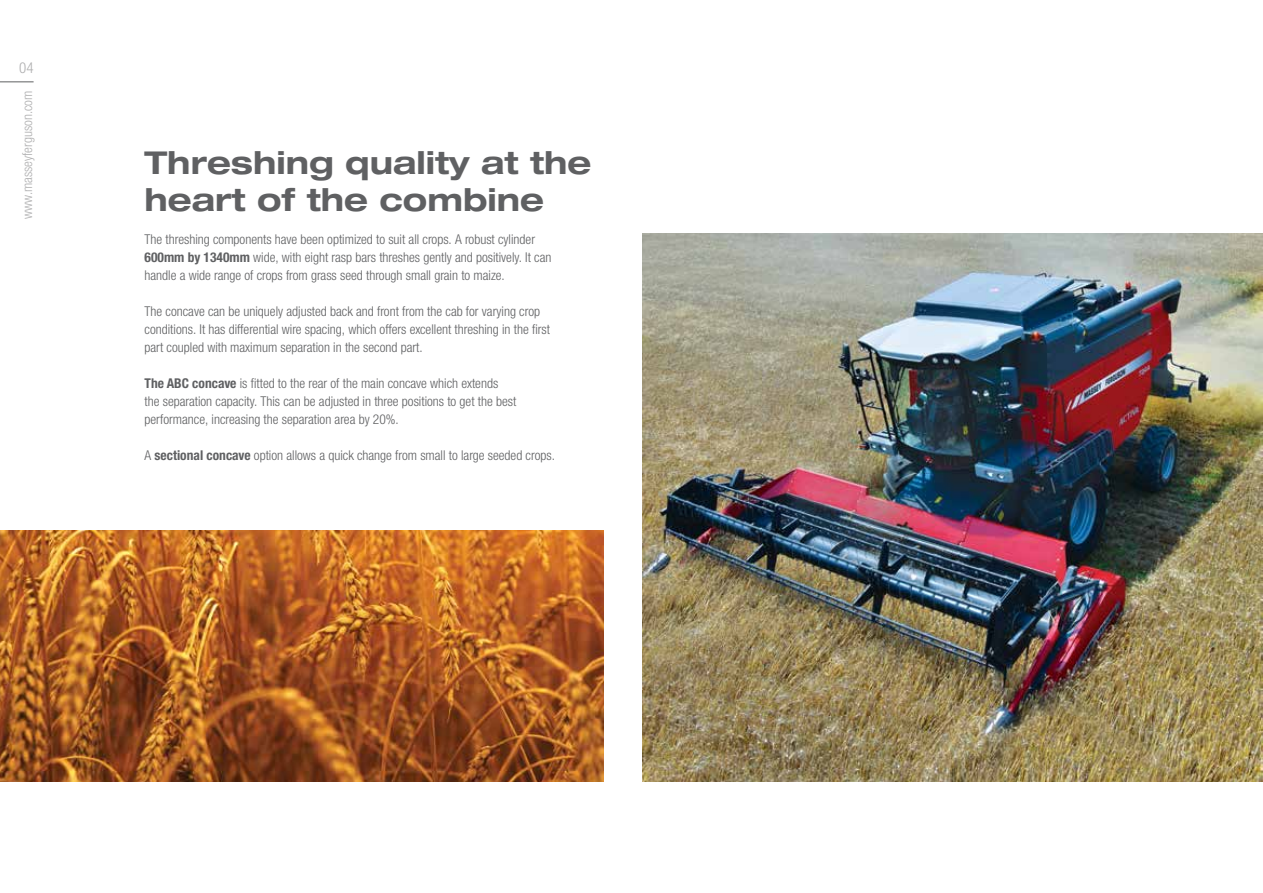
<style>
.page{position:relative;width:1263px;height:893px;background:#fff}
.page>*{position:absolute;margin:0;border:0;box-sizing:border-box;transform-origin:0 0}
.t1{font:700 expanded 31.5px/37.8px "Helvetica Neue";color:#5f6062}
.t2{font:300 condensed 15px "Helvetica Neue LTW1 G";color:#afafb0}
.t3{font:300 condensed 13.5px/18px "Helvetica Neue LTW1 G";color:#5f6062}
.t4{font:300 condensed 13.5px "Helvetica Neue LTW1 G";color:#afafb0}
.s1{font-weight:700}
</style>
<div class="page">
<img style="left:0;top:530px;width:604px;height:252px">
<img style="left:643px;top:234px;width:620px;height:548px">
<hr style="left:0;top:81px;width:34px;height:1px;background:#5f6062">
<p class="t2" style="left:19px;top:59px;width:16px">04</p>
<p class="t4" style="left:20px;top:219px;width:130px;rotate:-90deg">www.masseyferguson.com</p>
<h1 class="t1" style="left:145px;top:143px;width:448px">Threshing quality at the heart of the combine</h1>
<p class="t3" style="left:145px;top:230px;width:408px">The threshing components have been optimized to suit all crops. A robust cylinder<br><span class="s1">600mm by 1340mm</span> wide, with eight rasp bars threshes gently and positively. It can handle a wide range of crops from grass seed through small grain to maize.</p>
<p class="t3" style="left:145px;top:302px;width:407px">The concave can be uniquely adjusted back and front from the cab for varying crop conditions. It has differential wire spacing, which offers excellent threshing in the first part coupled with maximum separation in the second part.</p>
<p class="t3" style="left:145px;top:374px;width:373px"><span class="s1">The ABC concave</span> is fitted to the rear of the main concave which extends the separation capacity. This can be adjusted in three positions to get the best performance, increasing the separation area by 20%.</p>
<p class="t3" style="left:145px;top:446px;width:412px">A <span class="s1">sectional concave</span> option allows a quick change from small to large seeded crops.</p>
</div>
